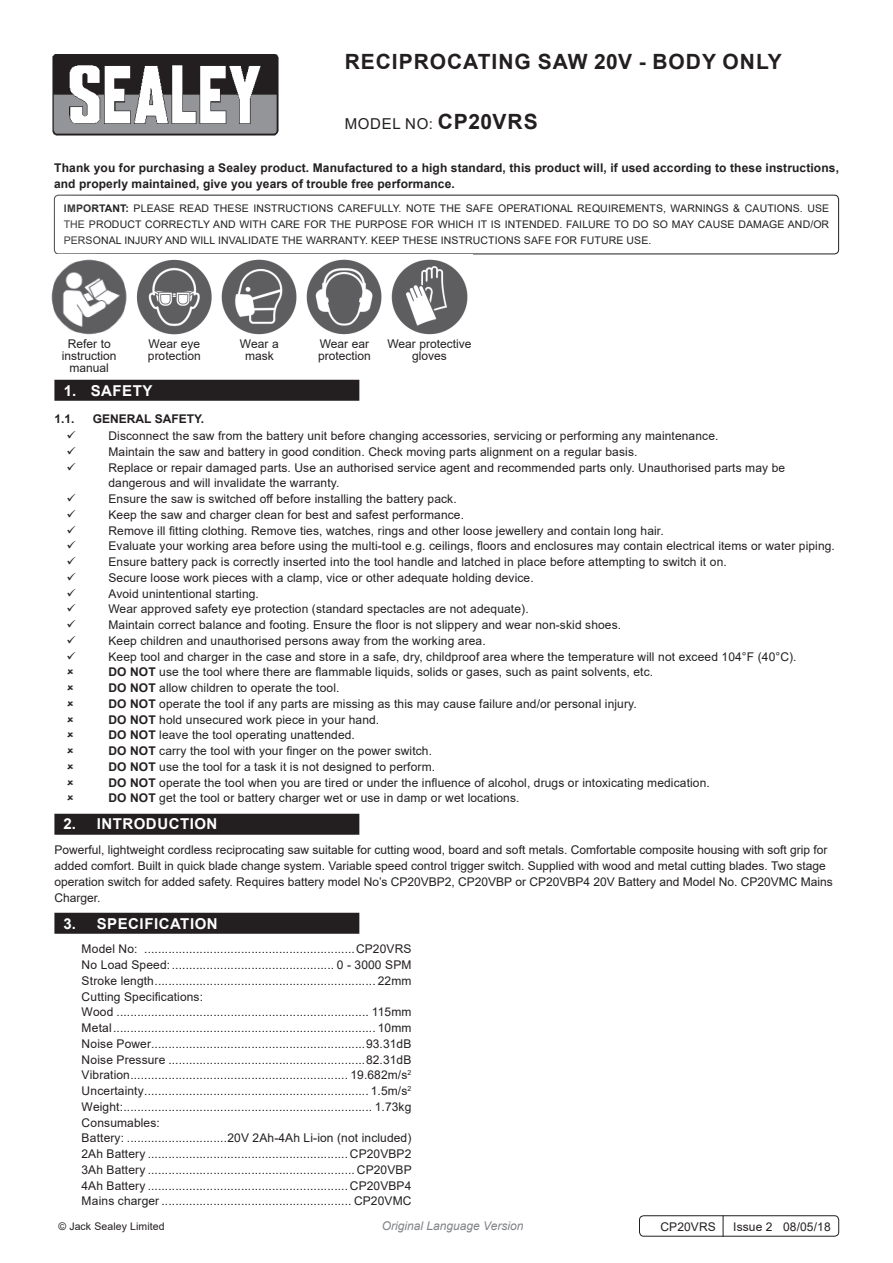
<style>
.page{position:relative;width:893px;height:1263px;background:#fff}
.page>*{position:absolute;margin:0;border:0;box-sizing:border-box;transform-origin:0 0}
.Product_Description{font:700 21px "Arial";letter-spacing:.045em;color:#231f20}
.t1{font:700 15px "Arial";letter-spacing:.035em;color:#fff}
.Product_Description-2{font:15px "Arial";letter-spacing:.045em;color:#231f20}
.Body{font:12px/15.8px "Arial";letter-spacing:.01em;color:#231f20}
.Specifications__Tabb{font:12px "Arial";letter-spacing:.01em;color:#231f20}
.Body-2{font:700 12px/15.8px "Arial";letter-spacing:.01em;color:#231f20}
.t2{font:italic 12px "Arial";color:#808285}
.Body__Footer{font:12px "Arial";letter-spacing:.01em;color:#231f20}
.Body__Justified__7pt{font:10.5px/15.8px "Arial";letter-spacing:.01em;color:#231f20;text-align:justify}
.s1{font-weight:700;font-size:21px}
.s2{font-weight:700}
.s3{font-weight:400;font-size:12px;color:#231f20}
</style>
<div class="page">
<div style="left:54px;top:195px;width:785px;height:59px;border:1px solid #231f20;border-radius:4px"></div>
<div style="left:54px;top:380px;width:305px;height:21px;background:#231f20"></div>
<div style="left:54px;top:814px;width:305px;height:21px;background:#231f20"></div>
<div style="left:54px;top:913px;width:305px;height:21px;background:#231f20"></div>
<div style="left:639px;top:1215px;width:200px;height:21px;border:1px solid #231f20;border-radius:4px"></div>
<img style="left:51px;top:259px;width:417px;height:76px">
<img style="left:52px;top:54px;width:227px;height:82px">
<svg style="left:723px;top:1215px;width:1px;height:22px"></svg>
<p class="Product_Description" style="left:345px;top:47px;width:439px">RECIPROCATING SAW 20V - BODY ONLY</p>
<p class="Product_Description-2" style="left:345px;top:114px;width:194px">MODEL NO: <span class="s1">CP20VRS</span></p>
<p class="Body-2" style="left:54px;top:160px;width:786px">Thank you for purchasing a Sealey product. Manufactured to a high standard, this product will, if used according to these instructions, and properly maintained, give you years of trouble free performance.</p>
<p class="Body__Justified__7pt" style="left:64px;top:201px;width:767px"><span class="s2">IMPORTANT:</span> PLEASE READ THESE INSTRUCTIONS CAREFULLY. NOTE THE SAFE OPERATIONAL REQUIREMENTS, WARNINGS &amp; CAUTIONS. USE THE PRODUCT CORRECTLY AND WITH CARE FOR THE PURPOSE FOR WHICH IT IS INTENDED. FAILURE TO DO SO MAY CAUSE DAMAGE AND/OR PERSONAL INJURY AND WILL INVALIDATE THE WARRANTY. KEEP THESE INSTRUCTIONS SAFE FOR FUTURE USE.</p>
<p class="Body" style="left:62px;top:338px;width:56px;line-height:12px;text-align:center">Refer to instruction</p>
<p class="Body" style="left:70px;top:360px;width:41px">manual</p>
<p class="Body" style="left:148px;top:338px;width:54px;line-height:12px">Wear eye protection</p>
<p class="Body" style="left:240px;top:336px;width:40px">Wear a</p>
<p class="Body" style="left:245px;top:348px;width:30px">mask</p>
<p class="Body" style="left:318px;top:338px;width:54px;line-height:12px">Wear ear protection</p>
<p class="Body" style="left:387px;top:338px;width:86px;line-height:12px;text-align:center">Wear protective gloves</p>
<p class="t1" style="left:64px;top:380px;width:90px">1. SAFETY</p>
<p class="Body-2" style="left:54px;top:411px;width:22px">1.1.</p>
<p class="Body-2" style="left:93px;top:411px;width:113px">GENERAL SAFETY.</p>
<p class="Body" style="left:108px;top:428px;width:611px">Disconnect the saw from the battery unit before changing accessories, servicing or performing any maintenance.</p>
<p class="Body" style="left:108px;top:444px;width:530px">Maintain the saw and battery in good condition. Check moving parts alignment on a regular basis.</p>
<p class="Body" style="left:108px;top:459px;width:678px">Replace or repair damaged parts. Use an authorised service agent and recommended parts only. Unauthorised parts may be dangerous and will invalidate the warranty.</p>
<p class="Body" style="left:108px;top:491px;width:350px">Ensure the saw is switched off before installing the battery pack.</p>
<p class="Body" style="left:108px;top:507px;width:357px">Keep the saw and charger clean for best and safest performance.</p>
<p class="Body" style="left:108px;top:522px;width:557px">Remove ill fitting clothing. Remove ties, watches, rings and other loose jewellery and contain long hair.</p>
<p class="Body" style="left:108px;top:538px;width:728px">Evaluate your working area before using the multi-tool e.g. ceilings, floors and enclosures may contain electrical items or water piping.</p>
<p class="Body" style="left:108px;top:554px;width:620px">Ensure battery pack is correctly inserted into the tool handle and latched in place before attempting to switch it on.</p>
<p class="Body" style="left:108px;top:570px;width:427px">Secure loose work pieces with a clamp, vice or other adequate holding device.</p>
<p class="Body" style="left:108px;top:585px;width:152px">Avoid unintentional starting.</p>
<p class="Body" style="left:108px;top:601px;width:422px">Wear approved safety eye protection (standard spectacles are not adequate).</p>
<p class="Body" style="left:108px;top:617px;width:514px">Maintain correct balance and footing. Ensure the floor is not slippery and wear non-skid shoes.</p>
<p class="Body" style="left:108px;top:633px;width:379px">Keep children and unauthorised persons away from the working area.</p>
<p class="Body" style="left:108px;top:648px;width:690px">Keep tool and charger in the case and store in a safe, dry, childproof area where the temperature will not exceed 104°F (40°C).</p>
<p class="Body" style="left:108px;top:664px;width:546px"><span class="s2">DO NOT</span> use the tool where there are flammable liquids, solids or gases, such as paint solvents, etc.</p>
<p class="Body" style="left:108px;top:680px;width:233px"><span class="s2">DO NOT</span> allow children to operate the tool.</p>
<p class="Body" style="left:108px;top:696px;width:530px"><span class="s2">DO NOT</span> operate the tool if any parts are missing as this may cause failure and/or personal injury.</p>
<p class="Body" style="left:108px;top:711px;width:272px"><span class="s2">DO NOT</span> hold unsecured work piece in your hand.</p>
<p class="Body" style="left:108px;top:727px;width:248px"><span class="s2">DO NOT</span> leave the tool operating unattended.</p>
<p class="Body" style="left:108px;top:743px;width:325px"><span class="s2">DO NOT</span> carry the tool with your finger on the power switch.</p>
<p class="Body" style="left:108px;top:759px;width:328px"><span class="s2">DO NOT</span> use the tool for a task it is not designed to perform.</p>
<p class="Body" style="left:108px;top:774px;width:603px"><span class="s2">DO NOT</span> operate the tool when you are tired or under the influence of alcohol, drugs or intoxicating medication.</p>
<p class="Body" style="left:108px;top:790px;width:413px"><span class="s2">DO NOT</span> get the tool or battery charger wet or use in damp or wet locations.</p>
<p class="t1" style="left:63px;top:814px;width:156px">2. <span class="s3">i</span> INTRODUCTION</p>
<p class="Body" style="left:54px;top:842px;width:780px">Powerful, lightweight cordless reciprocating saw suitable for cutting wood, board and soft metals. Comfortable composite housing with soft grip for added comfort. Built in quick blade change system. Variable speed control trigger switch. Supplied with wood and metal cutting blades. Two stage operation switch for added safety. Requires battery model No’s CP20VBP2, CP20VBP or CP20VBP4 20V Battery and Model No. CP20VMC Mains Charger.</p>
<p class="t1" style="left:63px;top:913px;width:156px">3. <span class="s3">i</span> SPECIFICATION</p>
<p class="Specifications__Tabb" style="left:82px;top:941px;width:331px">Model No: .............................................................CP20VRS</p>
<p class="Specifications__Tabb" style="left:82px;top:956px;width:331px">No Load Speed: ............................................... 0 - 3000 SPM</p>
<p class="Specifications__Tabb" style="left:82px;top:972px;width:331px">Stroke length................................................................ 22mm</p>
<p class="Specifications__Tabb" style="left:82px;top:988px;width:123px">Cutting Specifications:</p>
<p class="Specifications__Tabb" style="left:82px;top:1004px;width:331px">Wood ......................................................................... 115mm</p>
<p class="Specifications__Tabb" style="left:82px;top:1019px;width:331px">Metal............................................................................ 10mm</p>
<p class="Specifications__Tabb" style="left:82px;top:1035px;width:331px">Noise Power..............................................................93.31dB</p>
<p class="Specifications__Tabb" style="left:82px;top:1051px;width:331px">Noise Pressure .........................................................82.31dB</p>
<p class="Specifications__Tabb" style="left:82px;top:1067px;width:331px">Vibration............................................................... 19.682m/s<sup>2</sup></p>
<p class="Specifications__Tabb" style="left:82px;top:1082px;width:331px">Uncertainty................................................................. 1.5m/s<sup>2</sup></p>
<p class="Specifications__Tabb" style="left:82px;top:1098px;width:331px">Weight:........................................................................ 1.73kg</p>
<p class="Specifications__Tabb" style="left:82px;top:1114px;width:80px">Consumables:</p>
<p class="Specifications__Tabb" style="left:82px;top:1130px;width:331px">Battery: .............................20V 2Ah-4Ah Li-ion (not included)</p>
<p class="Specifications__Tabb" style="left:81px;top:1145px;width:331px">2Ah Battery .......................................................... CP20VBP2</p>
<p class="Specifications__Tabb" style="left:81px;top:1161px;width:332px">3Ah Battery ............................................................ CP20VBP</p>
<p class="Specifications__Tabb" style="left:81px;top:1177px;width:331px">4Ah Battery .......................................................... CP20VBP4</p>
<p class="Specifications__Tabb" style="left:82px;top:1193px;width:331px">Mains charger ....................................................... CP20VMC</p>
<p class="Body__Justified__7pt" style="left:58px;top:1219px;width:108px">© Jack Sealey Limited</p>
<p class="t2" style="left:382px;top:1218px;width:143px">Original Language Version</p>
<p class="Body__Footer" style="left:660px;top:1218px;width:57px">CP20VRS</p>
<p class="Body__Footer" style="left:733px;top:1218px;width:99px">Issue 2 08/05/18</p>
</div>
